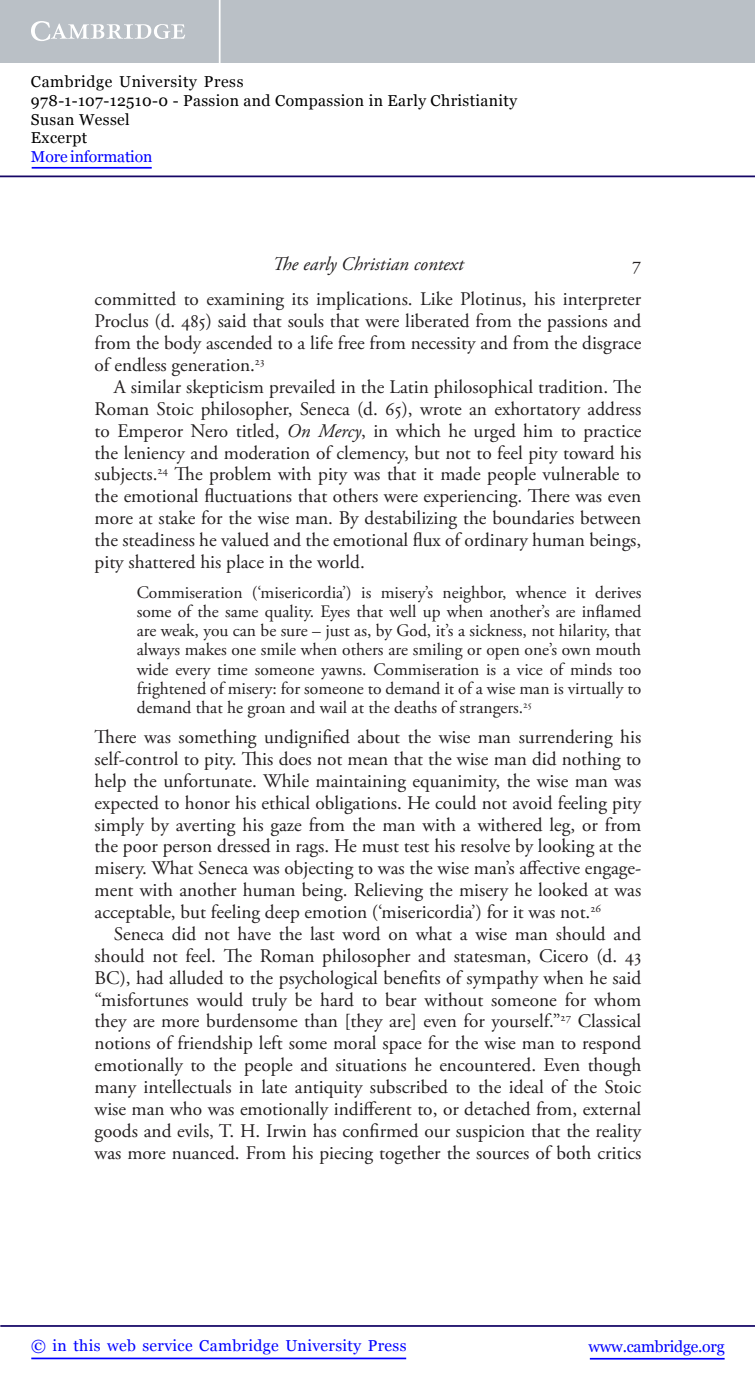
<style>
.page{position:relative;width:755px;height:1385px;background:#fff}
.page>*{position:absolute;margin:0;border:0;box-sizing:border-box;transform-origin:0 0}
.t1{font:19.25px/21.9px "Adobe Garamond Pro";color:#231f20;text-align:justify}
.t2{font:italic 19.25px "Adobe Garamond Pro";color:#231f20}
.t3{font:17.5px/19.2px "Adobe Garamond Pro";color:#231f20;text-align:justify}
.t4{font:15.75px/18.6px "Georgia";letter-spacing:.025em;color:#000}
.t5{font:15.75px "Georgia";letter-spacing:.025em;color:#00f}
.t6{font:15.75px "Georgia";letter-spacing:-.015em;color:#00f}
.t7{font:15.75px "Georgia";letter-spacing:-.01em;color:#00f}
.s1{font-style:italic}
</style>
<div class="page">
<hr style="left:589px;top:1358px;width:135px;height:1px;background:#00f">
<hr style="left:0;top:1325px;width:754px;height:2px;background:#150666">
<hr style="left:31px;top:1357px;width:375px;height:2px;background:#00f">
<div style="left:0;top:0;width:754px;height:63px;background:#bac0c6"></div>
<svg style="left:31px;top:21px;width:154px;height:20px"></svg>
<hr style="left:219px;top:0;width:1px;height:63px;background:#fff">
<hr style="left:0;top:175px;width:754px;height:2px;background:#150666">
<hr style="left:32px;top:167px;width:120px;height:2px;background:#00f">
<p class="t4" style="left:31px;top:73px;width:487px">Cambridge University Press<br>978-1-107-12510-0 - Passion and Compassion in Early Christianity<br>Susan Wessel<br>Excerpt</p>
<p class="t7" style="left:31px;top:147px;width:123px">More information</p>
<p class="t2" style="left:272px;top:257px;width:192px">The early Christian context</p>
<p class="t1" style="left:94px;top:248px;width:548px;line-height:35px;text-align:right">7<br>committed to examining its implications. Like Plotinus, his interpreter</p>
<p class="t1" style="left:94px;top:312px;width:548px">Proclus (d. 485) said that souls that were liberated from the passions and from the body ascended to a life free from necessity and from the disgrace of endless generation. <sup>23</sup></p>
<p class="t1" style="left:94px;top:378px;width:548px;text-indent:19px">A similar skepticism prevailed in the Latin philosophical tradition. The Roman Stoic philosopher, Seneca (d. 65), wrote an exhortatory address to Emperor Nero titled, <span class="s1">On Mercy</span> , in which he urged him to practice the leniency and moderation of clemency, but not to feel pity toward his subjects. <sup>24</sup> The problem with pity was that it made people vulnerable to the emotional fluctuations that others were experiencing. There was even more at stake for the wise man. By destabilizing the boundaries between the steadiness he valued and the emotional flux of ordinary human beings, pity shattered his place in the world.</p>
<p class="t3" style="left:136px;top:584px;width:506px">Commiseration (‘misericordia’) is misery’s neighbor, whence it derives some of the same quality. Eyes that well up when another’s are inflamed are weak, you can be sure – just as, by God, it’s a sickness, not hilarity, that always makes one smile when others are smiling or open one’s own mouth wide every time someone yawns. Commiseration is a vice of minds too frightened of misery: for someone to demand it of a wise man is virtually to demand that he groan and wail at the deaths of strangers. <sup>25</sup></p>
<p class="t1" style="left:94px;top:728px;width:548px">There was something undignified about the wise man surrendering his self-control to pity. This does not mean that the wise man did nothing to help the unfortunate. While maintaining equanimity, the wise man was expected to honor his ethical obligations. He could not avoid feeling pity simply by averting his gaze from the man with a withered leg, or from the poor person dressed in rags. He must test his resolve by looking at the misery. What Seneca was objecting to was the wise man’s affective engage&shy;ment with another human being. Relieving the misery he looked at was acceptable, but feeling deep emotion (‘misericordia’) for it was not. <sup>26</sup></p>
<p class="t1" style="left:95px;top:924px;width:548px;text-indent:19px">Seneca did not have the last word on what a wise man should and should not feel . The Roman philosopher and statesman, Cicero (d. 43<br>BC), had alluded to the psychological benefits of sympathy when he said “misfortunes would truly be hard to bear without someone for whom they are more burdensome than [they are] even for yourself.” <sup>27</sup> Classical notions of friendship left some moral space for the wise man to respond emotionally to the people and situations he encountered. Even though many intellectuals in late antiquity subscribed to the ideal of the Stoic wise man who was emotionally indifferent to, or detached from, external goods and evils, T. H. Irwin has confirmed our suspicion that the reality was more nuanced. From his piecing together the sources of both critics</p>
<p class="t5" style="left:31px;top:1336px;width:376px">© in this web service Cambridge University Press</p>
<p class="t6" style="left:588px;top:1336px;width:137px">www.cambridge.org</p>
</div>
